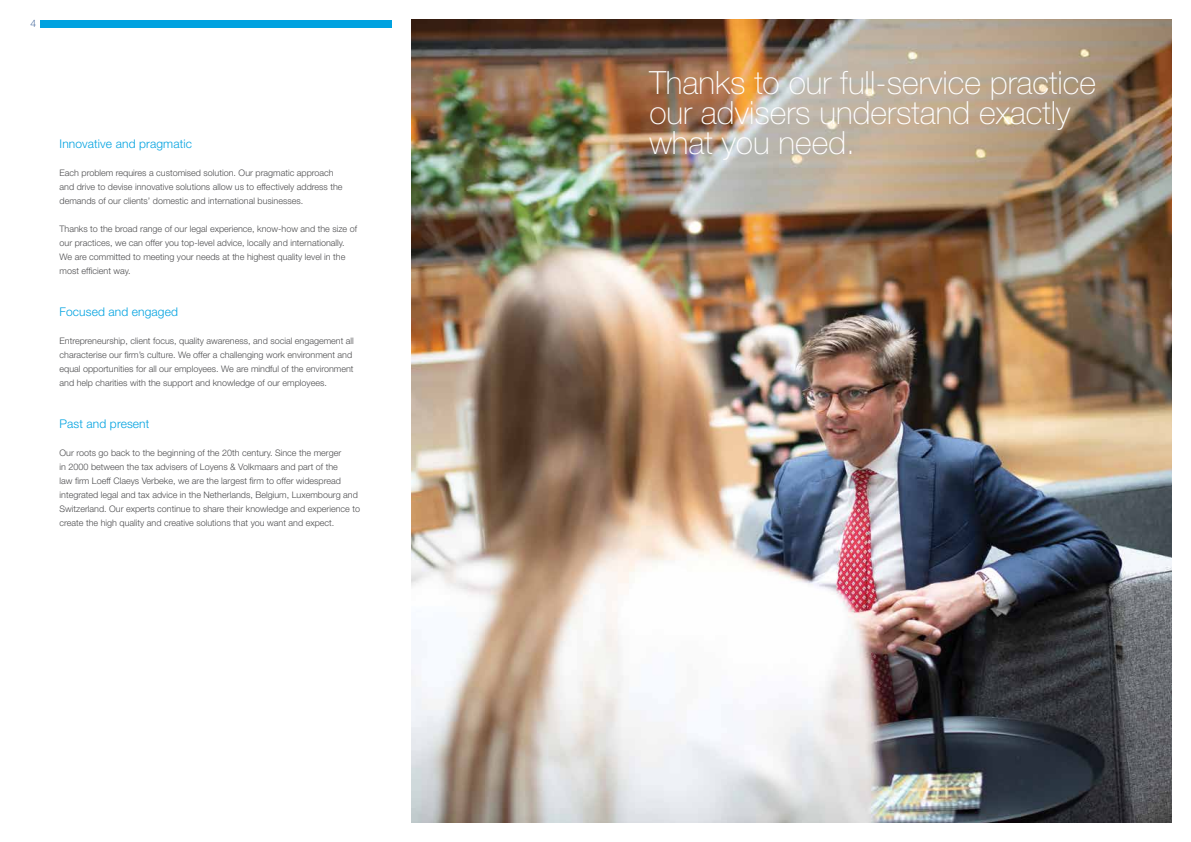
<style>
.page{position:relative;width:1191px;height:842px;background:#fff}
.page>*{position:absolute;margin:0;border:0;box-sizing:border-box;transform-origin:0 0}
.t1{font:100 32px/30px "Helvetica Neue LT Pro";color:#fff}
.t2{font:300 12px "Helvetica Neue LT Pro";letter-spacing:.01em;color:#00a2e0}
.t3{font:100 10.4px "Helvetica Neue LT Pro";color:#06357a}
.t4{font:300 9px/14px "Helvetica Neue LT Pro";color:#4d4d4f}
</style>
<div class="page">
<img style="left:411px;top:20px;width:760px;height:802px">
<div style="left:40px;top:20px;width:351px;height:7px;background:#00a2e0"></div>
<p class="t3" style="left:30px;top:18px;width:7px">4</p>
<h2 class="t2" style="left:60px;top:136px;width:134px">Innovative and pragmatic</h2>
<p class="t4" style="left:60px;top:166px;width:284px">Each problem requires a customised solution. Our pragmatic approach and drive to devise innovative solutions allow us to effectively address the demands of our clients’ domestic and international businesses.</p>
<p class="t4" style="left:60px;top:222px;width:299px">Thanks to the broad range of our legal experience, know-how and the size of our practices, we can offer you top-level advice, locally and internationally.<br>We are committed to meeting your needs at the highest quality level in the most efficient way.</p>
<h2 class="t2" style="left:60px;top:304px;width:120px">Focused and engaged</h2>
<p class="t4" style="left:60px;top:334px;width:296px">Entrepreneurship, client focus, quality awareness, and social engagement all characterise our firm’s culture. We offer a challenging work environment and equal opportunities for all our employees. We are mindful of the environment and help charities with the support and knowledge of our employees.</p>
<h2 class="t2" style="left:60px;top:416px;width:91px">Past and present</h2>
<p class="t4" style="left:60px;top:446px;width:302px">Our roots go back to the beginning of the 20th century. Since the merger<br>in 2000 between the tax advisers of Loyens &amp; Volkmaars and part of the<br>law firm Loeff Claeys Verbeke, we are the largest firm to offer widespread integrated legal and tax advice in the Netherlands, Belgium, Luxembourg and Switzerland. Our experts continue to share their knowledge and experience to create the high quality and creative solutions that you want and expect.</p>
<h1 class="t1" style="left:649px;top:67px;width:448px">Thanks to our full-service practice our advisers understand exactly what you need.</h1>
</div>
